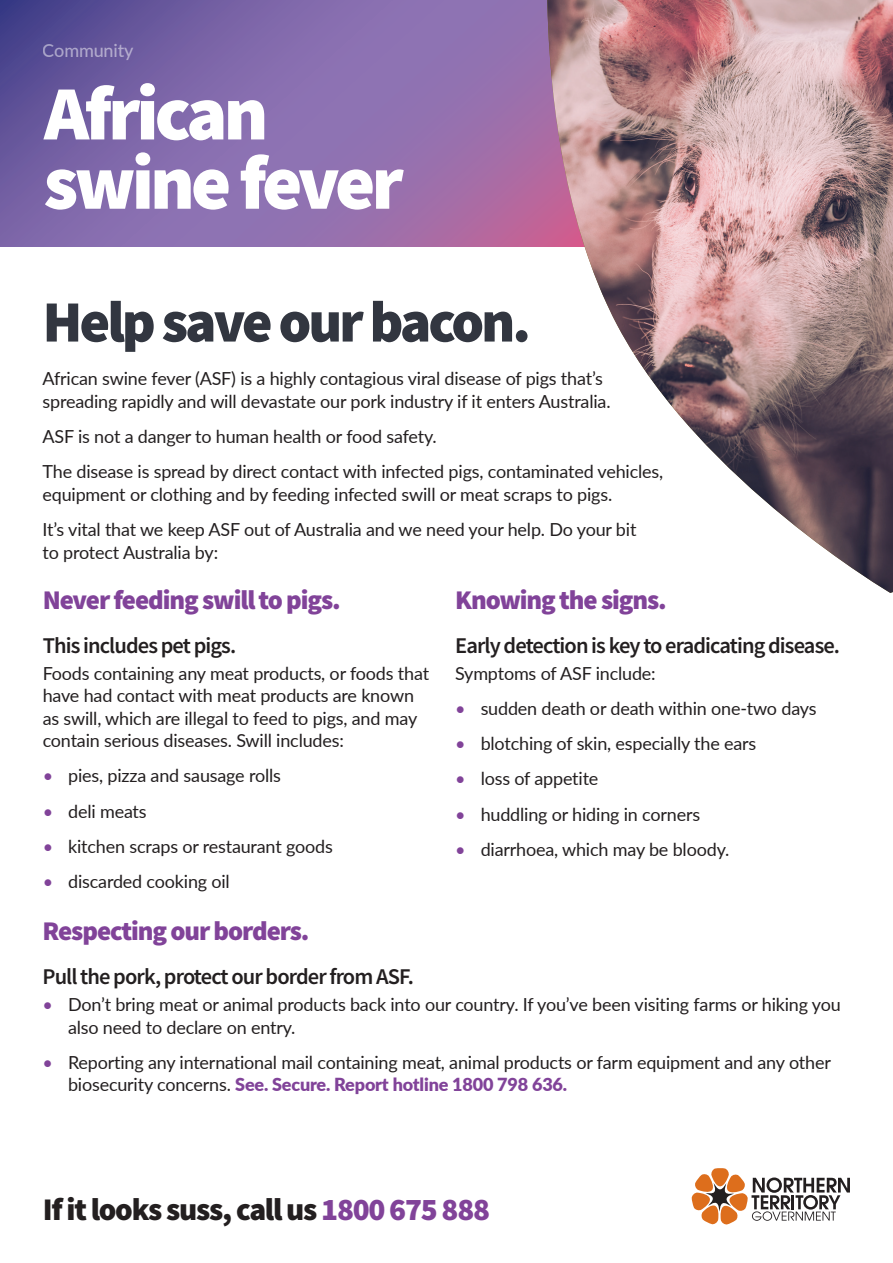
<style>
.page{position:relative;width:893px;height:1263px;background:#fff}
.page>*{position:absolute;margin:0;border:0;box-sizing:border-box;transform-origin:0 0}
.t1{font:900 76.8px/69.3px "Source Sans Pro";letter-spacing:-.05em;color:#fff}
.t2{font:900 58.5px "Source Sans Pro";letter-spacing:-.05em;color:#323640}
.t3{font:900 31.5px "Source Sans Pro";letter-spacing:-.04em;color:#231f20}
.t4{font:900 27px "Source Sans Pro";letter-spacing:-.04em;color:#814399}
.t5{font:600 22.5px "Source Sans Pro";letter-spacing:-.04em;color:#231f20}
.t6{font:18px/22.5px "Lato";letter-spacing:-.01em;color:#231f20}
.t7{font:500 18px "Lato";letter-spacing:-.01em;color:#fff}
.s1{color:#814399}
.s2{font-weight:900;color:#814399}
</style>
<div class="page">
<svg style="left:0;top:0;width:535px;height:246px;background:#8669a9"></svg>
<svg style="left:692px;top:1168px;width:158px;height:57px"></svg>
<svg style="left:535px;top:0;width:12px;height:247px;background:#a86ba4"></svg>
<img style="left:547px;top:0;width:346px;height:593px">
<p class="t7" style="left:43px;top:37px;width:92px">Community</p>
<h1 class="t1" style="left:44px;top:78px;width:362px">African swine fever</h1>
<h2 class="t2" style="left:43px;top:282px;width:490px">Help save our bacon.</h2>
<p class="t6" style="left:43px;top:367px;width:570px">African swine fever (ASF) is a highly contagious viral disease of pigs that’s spreading rapidly and will devastate our pork industry if it enters Australia.</p>
<p class="t6" style="left:43px;top:418px;width:622px;line-height:35.2px">ASF is not a danger to human health or food safety.<br>The disease is spread by direct contact with infected pigs, contaminated vehicles,</p>
<p class="t6" style="left:43px;top:476px;width:595px;line-height:35.2px">equipment or clothing and by feeding infected swill or meat scraps to pigs.<br>It’s vital that we keep ASF out of Australia and we need your help. Do your bit</p>
<p class="t6" style="left:43px;top:540px;width:177px">to protect Australia by:</p>
<h3 class="t4" style="left:43px;top:581px;width:300px">Never feeding swill to pigs.</h3>
<p class="t5" style="left:43px;top:631px;width:195px">This includes pet pigs.</p>
<p class="t6" style="left:43px;top:661px;width:388px">Foods containing any meat products, or foods that have had contact with meat products are known as swill, which are illegal to feed to pigs, and may contain serious diseases. Swill includes:</p>
<p class="t6" style="left:43px;top:764px;width:240px"><span class="s1">•</span> pies, pizza and sausage rolls</p>
<p class="t6" style="left:43px;top:799px;width:106px"><span class="s1">•</span> deli meats</p>
<p class="t6" style="left:43px;top:834px;width:292px"><span class="s1">•</span> kitchen scraps or restaurant goods</p>
<p class="t6" style="left:43px;top:870px;width:189px"><span class="s1">•</span> discarded cooking oil</p>
<h3 class="t4" style="left:455px;top:581px;width:213px">Knowing the signs.</h3>
<p class="t5" style="left:455px;top:631px;width:386px">Early detection is key to eradicating disease.</p>
<p class="t6" style="left:455px;top:661px;width:202px">Symptoms of ASF include:</p>
<p class="t6" style="left:455px;top:696px;width:363px"><span class="s1">•</span> sudden death or death within one-two days</p>
<p class="t6" style="left:455px;top:732px;width:303px"><span class="s1">•</span> blotching of skin, especially the ears</p>
<p class="t6" style="left:455px;top:767px;width:145px"><span class="s1">•</span> loss of appetite</p>
<p class="t6" style="left:455px;top:802px;width:247px"><span class="s1">•</span> huddling or hiding in corners</p>
<p class="t6" style="left:455px;top:837px;width:276px"><span class="s1">•</span> diarrhoea, which may be bloody.</p>
<h3 class="t4" style="left:43px;top:912px;width:269px">Respecting our borders.</h3>
<p class="t5" style="left:43px;top:962px;width:373px">Pull the pork, protect our border from ASF.</p>
<p class="t6" style="left:68px;top:992px;width:774px;text-indent:-26px"><span class="s1">•</span> Don’t bring meat or animal products back into our country. If you’ve been visiting farms or hiking you also need to declare on entry.</p>
<p class="t6" style="left:68px;top:1050px;width:764px;text-indent:-26px"><span class="s1">•</span> Reporting any international mail containing meat, animal products or farm equipment and any other biosecurity concerns. <span class="s2">See. Secure. Report hotline 1800 798 636.</span></p>
<h3 class="t3" style="left:43px;top:1188px;width:449px">If it looks suss, call us <span class="s1">1800 675 888</span></h3>
</div>
